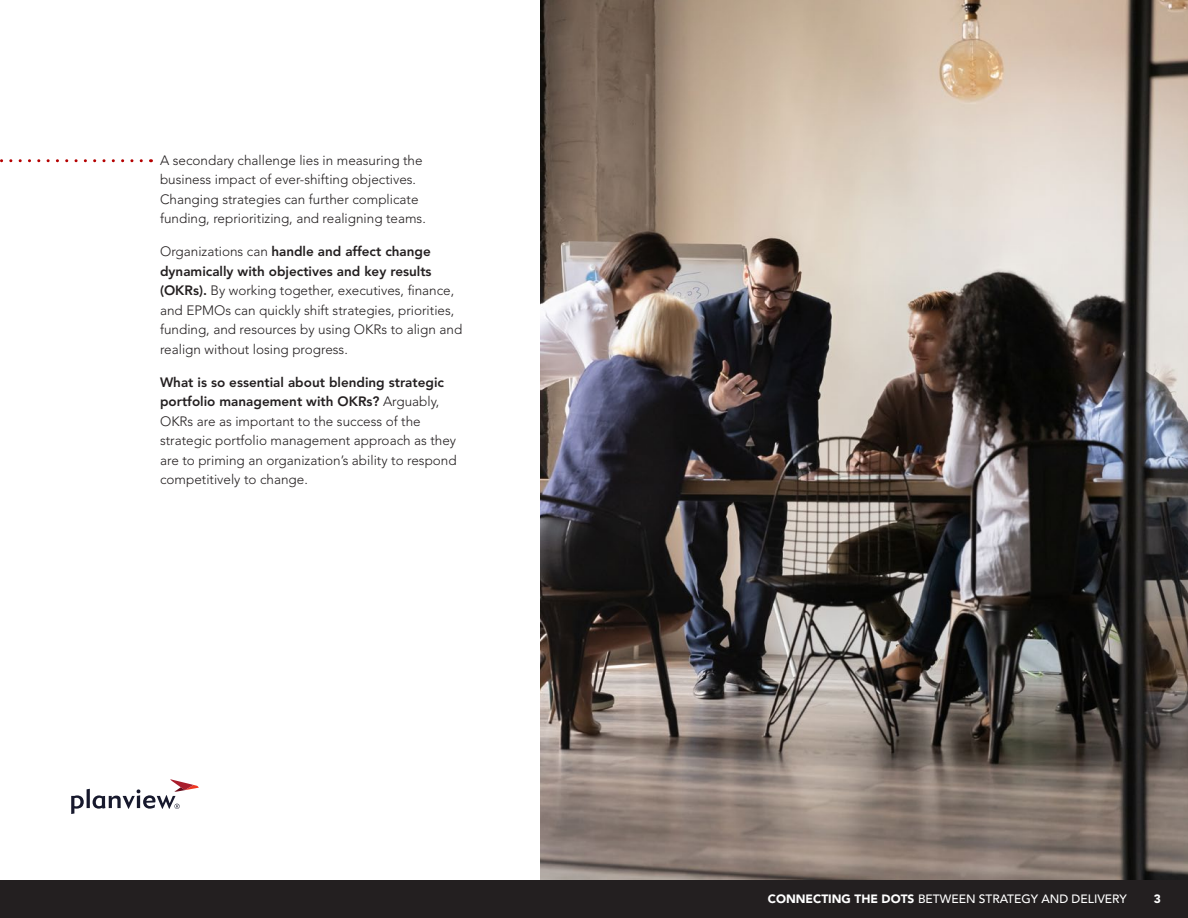
<style>
.page{position:relative;width:1188px;height:918px;background:#fff}
.page>*{position:absolute;margin:0;border:0;box-sizing:border-box;transform-origin:0 0}
.body_copy_9_13{font:300 13.5px/19.5px "Avenir LT Std";color:#231f20}
.Basic_Content{font:500 12px "Avenir LT Std";color:#fff}
.Basic_Content-2{font:900 12px "Avenir LT Std";color:#fff}
.s1{font-weight:800}
.s2{font-weight:900}
</style>
<div class="page">
<img style="left:540px;top:0;width:648px;height:880px">
<div style="left:0;top:880px;width:1188px;height:38px;background:#231f20"></div>
<svg style="left:71px;top:779px;width:128px;height:35px"></svg>
<svg style="left:0;top:159px;width:141px;height:3px"></svg>
<p class="body_copy_9_13" style="left:160px;top:150px;width:267px">A secondary challenge lies in measuring the business impact of ever-shifting objectives.<br>Changing strategies can further complicate funding, reprioritizing, and realigning teams.</p>
<p class="body_copy_9_13" style="left:160px;top:242px;width:304px">Organizations can <span class="s1">handle and affect change dynamically with objectives and key results (OKRs).</span> By working together, executives, finance, and EPMOs can quickly shift strategies, priorities, funding, and resources by using OKRs to align and realign without losing progress.</p>
<p class="body_copy_9_13" style="left:160px;top:372px;width:298px"><span class="s1">What is so essential about blending strategic portfolio management with OKRs?</span> Arguably, OKRs are as important to the success of the strategic portfolio management approach as they are to priming an organization’s ability to respond competitively to change.</p>
<p class="Basic_Content" style="left:768px;top:892px;width:360px"><span class="s2">CONNECTING THE DOTS</span> BETWEEN STRATEGY AND DELIVERY</p>
<p class="Basic_Content-2" style="left:1154px;top:892px;width:9px">3</p>
</div>
